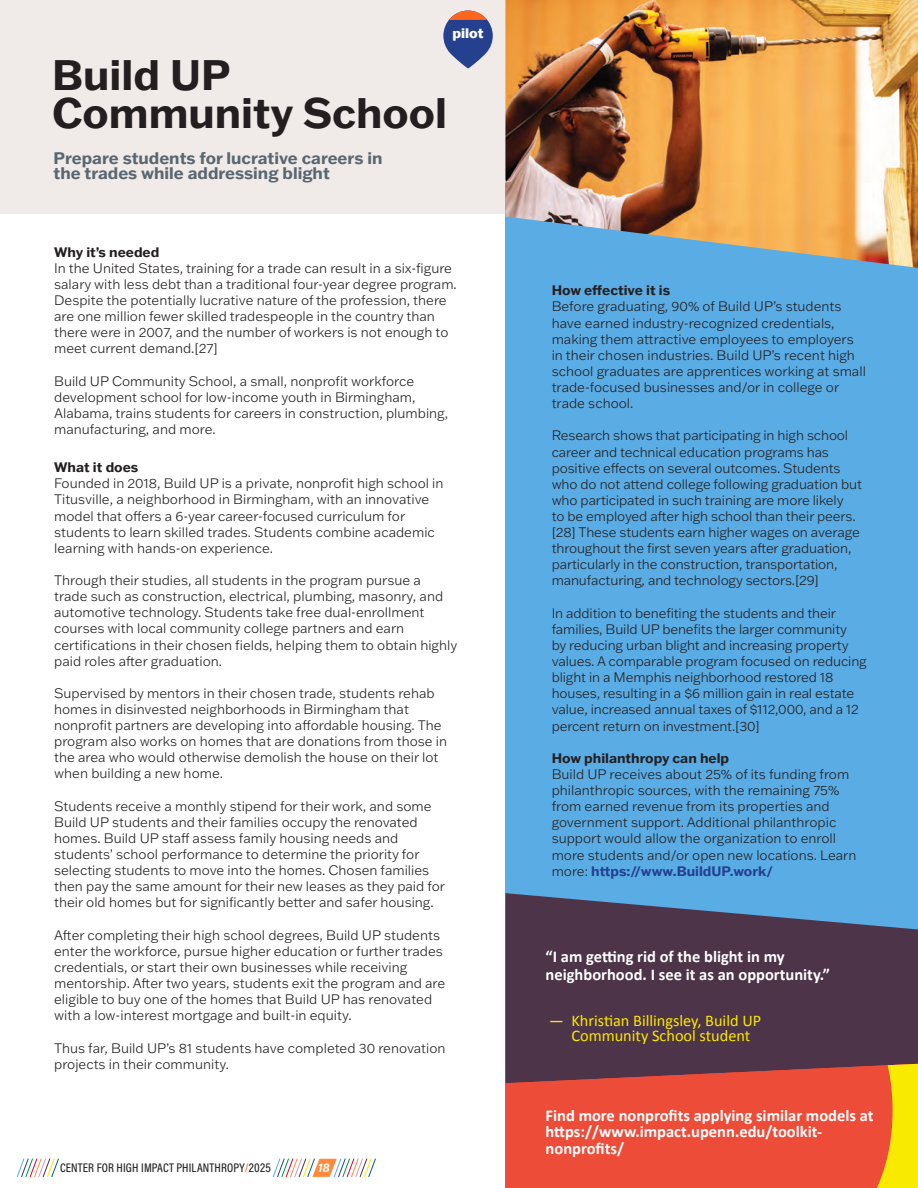
<style>
.page{position:relative;width:918px;height:1188px;background:#fff}
.page>*{position:absolute;margin:0;border:0;box-sizing:border-box;transform-origin:0 0}
.Heading_1{font:700 41.85px/38px "Franklin Gothic ATF";color:#231f20}
.t1{font:700 16.5px/16.5px "Calibri";color:#fff}
.Heading_2{font:700 16.5px/15.9px "Franklin Gothic ATF";color:#5a6670}
.t2{font:16.35px/15.1px "Calibri";color:#f9ea01}
.t3{font:300 13.5px/16px "Franklin Gothic ATF";color:#231f20}
.Heading_2-2{font:700 13.5px "Franklin Gothic ATF";color:#231f20}
.t4{font:800 13.5px "Franklin Gothic ATF";color:#fff}
.t5{font:12.9px "Acumin Variable Concept";color:#fff}
.t6{font:12.6px "Acumin Variable Concept";letter-spacing:.01em;color:#231f20}
.s1{color:#ff661c}
.s2{font-weight:700;color:#25408f}
</style>
<div class="page">
<svg style="left:16px;top:1158px;width:43px;height:20px"></svg>
<svg style="left:272px;top:1158px;width:104px;height:20px"></svg>
<div style="left:0;top:0;width:505px;height:213px;background:#f0ebe9"></div>
<div style="left:505px;top:183px;width:413px;height:1005px;background:#5aace5"></div>
<img style="left:505px;top:0;width:413px;height:268px">
<svg style="left:505px;top:893px;width:413px;height:171px;background:#4f4059"></svg>
<svg style="left:505px;top:1064px;width:365px;height:124px;background:#df4a39"></svg>
<svg style="left:870px;top:1064px;width:48px;height:124px;background:#f3ab16"></svg>
<svg style="left:443px;top:11px;width:50px;height:57px"></svg>
<p class="Heading_1" style="left:52px;top:55px;width:397px">Build UP<br>Community School</p>
<p class="Heading_2" style="left:54px;top:149px;width:330px">Prepare students for lucrative careers in the trades while addressing blight</p>
<p class="t4" style="left:452px;top:25px;width:33px">pilot</p>
<p class="Heading_2-2" style="left:54px;top:243px;width:107px">Why it’s needed</p>
<p class="t3" style="left:54px;top:260px;width:404px">In the United States, training for a trade can result in a six-figure salary with less debt than a traditional four-year degree program.<br>Despite the potentially lucrative nature of the profession, there are one million fewer skilled tradespeople in the country than there were in 2007, and the number of workers is not enough to meet current demand.[27]</p>
<p class="t3" style="left:54px;top:372px;width:395px">Build UP Community School, a small, nonprofit workforce development school for low-income youth in Birmingham, Alabama, trains students for careers in construction, plumbing, manufacturing, and more.</p>
<p class="Heading_2-2" style="left:54px;top:458px;width:86px">What it does</p>
<p class="t3" style="left:54px;top:475px;width:391px">Founded in 2018, Build UP is a private, nonprofit high school in Titusville, a neighborhood in Birmingham, with an innovative model that offers a 6-year career-focused curriculum for students to learn skilled trades. Students combine academic learning with hands-on experience.</p>
<p class="t3" style="left:54px;top:572px;width:405px">Through their studies, all students in the program pursue a trade such as construction, electrical, plumbing, masonry, and automotive technology. Students take free dual-enrollment courses with local community college partners and earn certifications in their chosen fields, helping them to obtain highly paid roles after graduation.</p>
<p class="t3" style="left:54px;top:685px;width:394px">Supervised by mentors in their chosen trade, students rehab homes in disinvested neighborhoods in Birmingham that nonprofit partners are developing into affordable housing. The program also works on homes that are donations from those in the area who would otherwise demolish the house on their lot when building a new home.</p>
<p class="t3" style="left:54px;top:798px;width:392px">Students receive a monthly stipend for their work, and some Build UP students and their families occupy the renovated homes. Build UP staff assess family housing needs and students’ school performance to determine the priority for selecting students to move into the homes. Chosen families then pay the same amount for their new leases as they paid for their old homes but for significantly better and safer housing.</p>
<p class="t3" style="left:54px;top:927px;width:393px">After completing their high school degrees, Build UP students enter the workforce, pursue higher education or further trades credentials, or start their own businesses while receiving mentorship. After two years, students exit the program and are eligible to buy one of the homes that Build UP has renovated with a low-interest mortgage and built-in equity.</p>
<p class="t3" style="left:54px;top:1039px;width:393px">Thus far, Build UP’s 81 students have completed 30 renovation projects in their community.</p>
<p class="t6" style="left:60px;top:1159px;width:212px">CENTER FOR HIGH IMPACT PHILANTHROPY<span class="s1">/</span>2025</p>
<p class="t5" style="left:318px;top:1159px;width:13px">18</p>
<p class="Heading_2-2" style="left:552px;top:281px;width:120px">How effective it is</p>
<p class="t3" style="left:552px;top:298px;width:316px">Before graduating, 90% of Build UP’s students have earned industry-recognized credentials, making them attractive employees to employers in their chosen industries. Build UP’s recent high school graduates are apprentices working at small trade-focused businesses and/or in college or trade school.</p>
<p class="t3" style="left:552px;top:427px;width:312px">Research shows that participating in high school career and technical education programs has positive effects on several outcomes. Students who do not attend college following graduation but who participated in such training are more likely<br>to be employed after high school than their peers. [28] These students earn higher wages on average throughout the first seven years after graduation, particularly in the construction, transportation, manufacturing, and technology sectors.[29]</p>
<p class="t3" style="left:552px;top:605px;width:317px">In addition to benefiting the students and their families, Build UP benefits the larger community<br>by reducing urban blight and increasing property values. A comparable program focused on reducing blight in a Memphis neighborhood restored 18 houses, resulting in a $6 million gain in real estate value, increased annual taxes of $112,000, and a 12 percent return on investment.[30]</p>
<p class="Heading_2-2" style="left:552px;top:749px;width:179px">How philanthropy can help</p>
<p class="t3" style="left:552px;top:766px;width:306px">Build UP receives about 25% of its funding from philanthropic sources, with the remaining 75% from earned revenue from its properties and government support. Additional philanthropic support would allow the organization to enroll more students and/or open new locations. Learn more: <span class="s2">https://www.BuildUP.work/</span></p>
<p class="t1" style="left:546px;top:946px;width:286px;line-height:18.8px">“I am getting rid of the blight in my neighborhood. I see it as an opportunity.”</p>
<p class="t2" style="left:571px;top:1013px;width:191px;text-indent:-22px">— Khristian Billingsley, Build UP<br>Community School student</p>
<p class="t1" style="left:546px;top:1106px;width:329px">Find more nonprofits applying similar models at https://www.impact.upenn.edu/toolkit&shy;nonprofits/</p>
</div>
